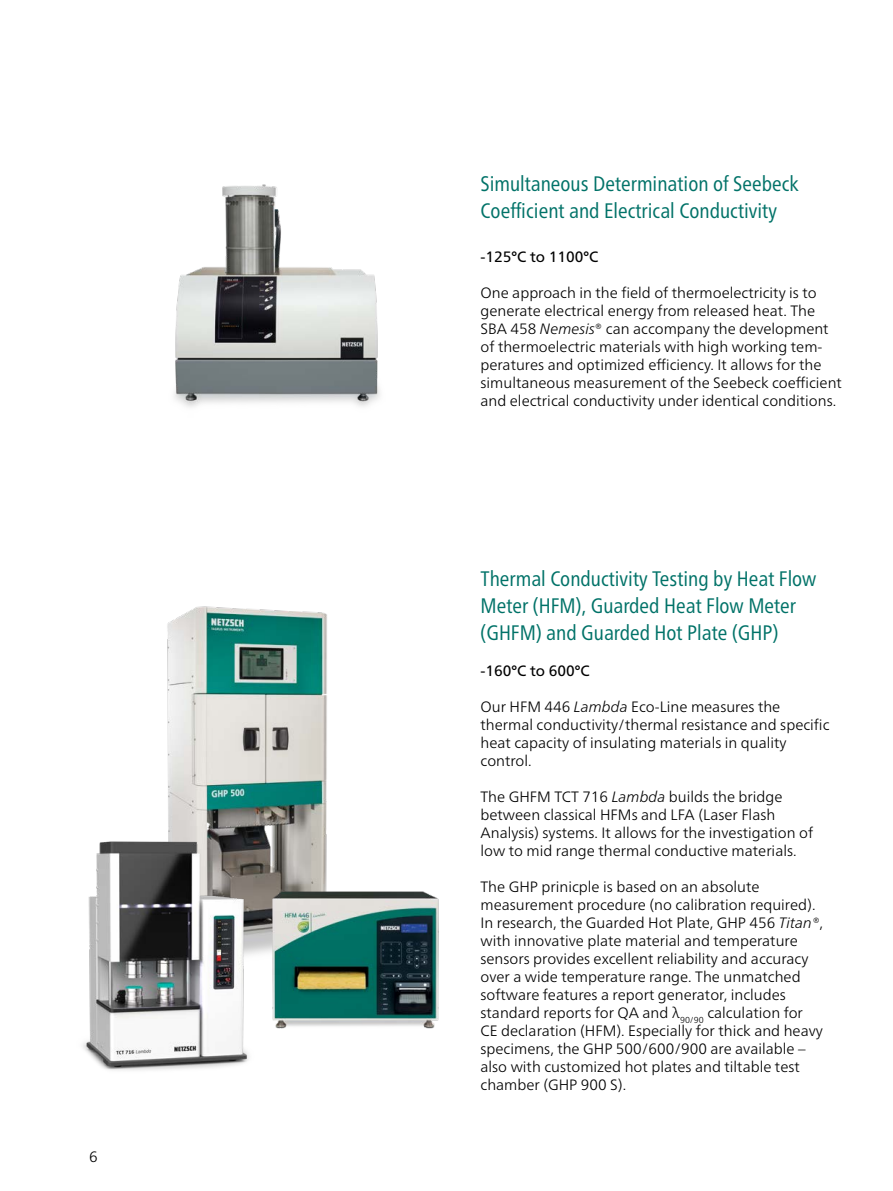
<style>
.page{position:relative;width:893px;height:1191px;background:#fff}
.page>*{position:absolute;margin:0;border:0;box-sizing:border-box;transform-origin:0 0}
.Subhead_1_grün_n{font:condensed 21px/27px "Frutiger Neue LTW1 G";color:#007268}
.E_Fließtext{font:300 15px/18px "Frutiger Neue LTW1 G";color:#000}
.Subhead_2_schwarz_n{font:15px "Frutiger Neue LTW1 G";color:#000}
.s1{font-style:italic}
</style>
<div class="page">
<img style="left:174px;top:184px;width:206px;height:223px">
<img style="left:167px;top:606px;width:160px;height:260px">
<img style="left:293px;top:866px;width:146px;height:163px">
<img style="left:83px;top:811px;width:210px;height:260px">
<p class="E_Fließtext" style="left:89px;top:1147px;width:10px">6</p>
<p class="Subhead_1_grün_n" style="left:480px;top:168px;width:320px">Simultaneous Determination of Seebeck<br>Coefficient and Electrical Conductivity</p>
<p class="Subhead_2_schwarz_n" style="left:480px;top:248px;width:119px">-125°C to 1100°C</p>
<p class="E_Fließtext" style="left:480px;top:283px;width:350px">One approach in the field of thermoelectricity is to generate electrical energy from released heat. The SBA 458 <span class="s1">Nemesis</span>® can accompany the development of thermoelectric materials with high working tem-</p>
<p class="E_Fließtext" style="left:480px;top:355px;width:363px">peratures and optimized efficiency. It allows for the simultaneous measurement of the Seebeck coefficient and electrical conductivity under identical conditions.</p>
<p class="Subhead_1_grün_n" style="left:480px;top:563px;width:337px">Thermal Conductivity Testing by Heat Flow<br>Meter (HFM), Guarded Heat Flow Meter (GHFM) and Guarded Hot Plate (GHP)</p>
<p class="Subhead_2_schwarz_n" style="left:480px;top:662px;width:111px">-160°C to 600°C</p>
<p class="E_Fließtext" style="left:480px;top:697px;width:350px">Our HFM 446 <span class="s1">Lambda</span> Eco-Line measures the thermal conductivity/thermal resistance and specific heat capacity of insulating materials in quality control.</p>
<p class="E_Fließtext" style="left:480px;top:787px;width:334px">The GHFM TCT 716 <span class="s1">Lambda</span> builds the bridge between classical HFMs and LFA (Laser Flash Analysis) systems. It allows for the investigation of low to mid range thermal conductive materials.</p>
<p class="E_Fließtext" style="left:480px;top:877px;width:336px">The GHP prinicple is based on an absolute measurement procedure (no calibration required).</p>
<p class="E_Fließtext" style="left:480px;top:913px;width:344px">In research, the Guarded Hot Plate, GHP 456 <span class="s1">Titan®</span>, with innovative plate material and temperature sensors provides excellent reliability and accuracy over a wide temperature range. The unmatched software features a report generator, includes standard reports for QA and λ<sub>90/90</sub> calculation for CE declaration (HFM). Especially for thick and heavy specimens, the GHP 500/600/900 are available – also with customized hot plates and tiltable test chamber (GHP 900 S).</p>
</div>
